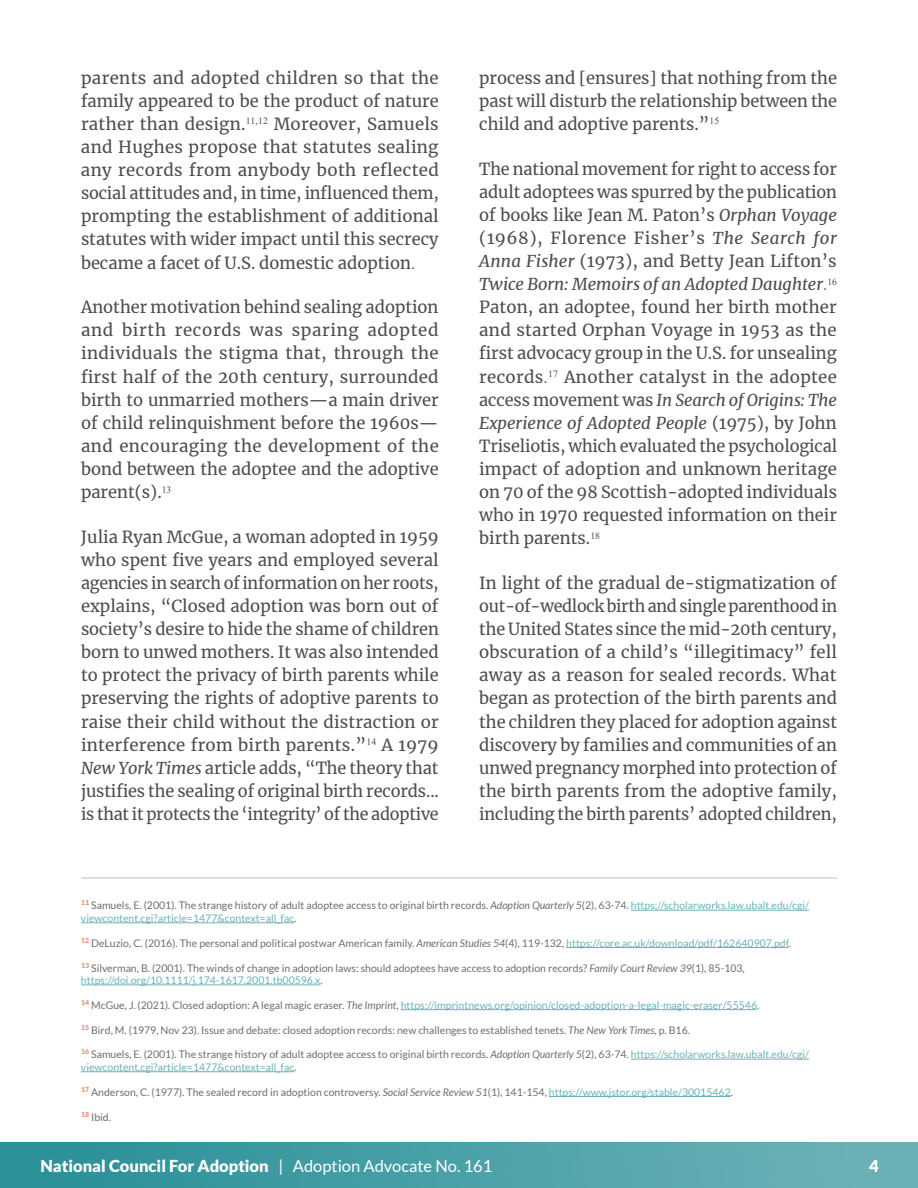
<style>
.page{position:relative;width:918px;height:1188px;background:#fff}
.page>*{position:absolute;margin:0;border:0;box-sizing:border-box;transform-origin:0 0}
.t1{font:16.5px/23.1px "Merriweather";color:#4d4d4f;text-align:justify}
.t2{font:900 16.5px "Lato";color:#fff}
.t3{font:10.5px/12.6px "Lato";color:#6d6e71}
.t4{font:10.5px "Lato";color:#6bb2b8}
.s1{font-family:"Times New Roman"}
.s2{font-style:italic}
.s3{color:#6bb2b8}
.s4{color:#6d6e71}
.s5{font-style:italic;color:#6d6e71}
.s6{font-weight:400}
</style>
<div class="page">
<div style="left:0;top:1142px;width:918px;height:46px;background:linear-gradient(to right,#288f97,#6eb3b9)"></div>
<hr style="left:81px;top:878px;width:756px;height:1px;background:#bcbec0">
<hr style="left:631px;top:910px;width:178px;height:1px;background:#6bb2b8">
<hr style="left:81px;top:922px;width:213px;height:1px;background:#6bb2b8">
<hr style="left:566px;top:947px;width:223px;height:1px;background:#6bb2b8">
<hr style="left:81px;top:985px;width:240px;height:1px;background:#6bb2b8">
<hr style="left:401px;top:1009px;width:356px;height:1px;background:#6bb2b8">
<hr style="left:631px;top:1059px;width:178px;height:1px;background:#6bb2b8">
<hr style="left:81px;top:1071px;width:213px;height:1px;background:#6bb2b8">
<hr style="left:549px;top:1096px;width:182px;height:1px;background:#6bb2b8">
<p class="t1" style="left:81px;top:66px;width:359px">parents and adopted children so that the family appeared to be the product of nature rather than design.<sup>11,12</sup> Moreover, Samuels and Hughes propose that statutes sealing any records from anybody both reflected social attitudes and, in time, influenced them, prompting the establishment of additional statutes with wider impact until this secrecy became a facet of U.S. domestic adoption<span class="s1">.</span></p>
<p class="t1" style="left:81px;top:295px;width:359px">Another motivation behind sealing adoption and birth records was sparing adopted individuals the stigma that, through the first half of the 20th century, surrounded birth to unmarried mothers—a main driver of child relinquishment before the 1960s— and encouraging the development of the bond between the adoptee and the adoptive parent(s).<sup>13</sup></p>
<p class="t1" style="left:81px;top:525px;width:359px">Julia Ryan McGue, a woman adopted in 1959 who spent five years and employed several agencies in search of information on her roots, explains, “Closed adoption was born out of society’s desire to hide the shame of children born to unwed mothers. It was also intended to protect the privacy of birth parents while preserving the rights of adoptive parents to raise their child without the distraction or interference from birth parents.”<sup>14</sup> A 1979<br><span class="s2">New York Times</span> article adds, “The theory that justifies the sealing of original birth records... is that it protects the ‘integrity’ of the adoptive</p>
<p class="t1" style="left:479px;top:66px;width:359px">process and [ensures] that nothing from the past will disturb the relationship between the child and adoptive parents.”<sup>15</sup></p>
<p class="t1" style="left:479px;top:157px;width:359px">The national movement for right to access for adult adoptees was spurred by the publication of books like Jean M. Paton’s <span class="s2">Orphan Voyage </span>(1968), Florence Fisher’s <span class="s2">The Search for Anna Fisher</span> (1973), and Betty Jean Lifton’s <span class="s2">Twice Born: Memoirs of an Adopted Daughter</span><span class="s1">.</span><sup>16<br></sup>Paton, an adoptee, found her birth mother and started Orphan Voyage in 1953 as the first advocacy group in the U.S. for unsealing records<span class="s1">.</span><sup>17</sup> Another catalyst in the adoptee access movement was <span class="s2">In Search of Origins: The Experience of Adopted People</span> (1975), by John Triseliotis, which evaluated the psychological impact of adoption and unknown heritage on 70 of the 98 Scottish-adopted individuals who in 1970 requested information on their birth parents.<sup>18</sup></p>
<p class="t1" style="left:479px;top:571px;width:359px">In light of the gradual de-stigmatization of out-of-wedlock birth and single parenthood in the United States since the mid-20th century, obscuration of a child’s “illegitimacy” fell away as a reason for sealed records. What began as protection of the birth parents and the children they placed for adoption against discovery by families and communities of an unwed pregnancy morphed into protection of the birth parents from the adoptive family, including the birth parents’ adopted children,</p>
<p class="t3" style="left:81px;top:899px;width:730px"><sup>11</sup> Samuels, E. (2001). The strange history of adult adoptee access to original birth records. <span class="s2">Adoption Quarterly 5</span>(2), 63-74. <span class="s3">https://scholarworks.law.ubalt.edu/cgi/ viewcontent.cgi?article=1477&amp;context=all_fac</span>.</p>
<p class="t3" style="left:81px;top:937px;width:711px"><sup>12</sup> DeLuzio, C. (2016). The personal and political postwar American family. <span class="s2">American Studies 54</span>(4), 119-132, <span class="s3">https://core.ac.uk/download/pdf/162640907.pdf</span>.</p>
<p class="t3" style="left:81px;top:961px;width:665px"><sup>13</sup> Silverman, B. (2001). The winds of change in adoption laws: should adoptees have access to adoption records? <span class="s2">Family Court Review 39</span>(1), 85-103, <span class="s3">https://doi.org/10.1111/j.174-1617.2001.tb00596.x</span>.</p>
<p class="t4" style="left:81px;top:999px;width:680px"><sup>14</sup> <span class="s4">McGue, J. (2021). Closed adoption: A legal magic eraser.</span> <span class="s5">The Imprint</span><span class="s4">,</span> https://imprintnews.org/opinion/closed-adoption-a-legal-magic-eraser/55546<span class="s4">.</span></p>
<p class="t3" style="left:81px;top:1023px;width:611px"><sup>15</sup> Bird, M. (1979, Nov 23). Issue and debate: closed adoption records: new challenges to established tenets. <span class="s2">The New York Times</span>, p. B16.</p>
<p class="t3" style="left:81px;top:1048px;width:730px"><sup>16</sup> Samuels, E. (2001). The strange history of adult adoptee access to original birth records. <span class="s2">Adoption Quarterly 5</span>(2), 63-74. <span class="s3">https://scholarworks.law.ubalt.edu/cgi/ viewcontent.cgi?article=1477&amp;context=all_fac</span>.</p>
<p class="t3" style="left:81px;top:1086px;width:654px"><sup>17</sup> Anderson, C. (1977). The sealed record in adoption controversy. <span class="s2">Social Service Review 51</span>(1), 141-154, <span class="s3">https://www.jstor.org/stable/30015462</span>.</p>
<p class="t3" style="left:81px;top:1110px;width:32px"><sup>18</sup> Ibid.</p>
<p class="t2" style="left:40px;top:1156px;width:453px">National Council For Adoption <span class="s6">| Adoption Advocate No. 161</span></p>
<p class="t2" style="left:869px;top:1156px;width:11px">4</p>
</div>
